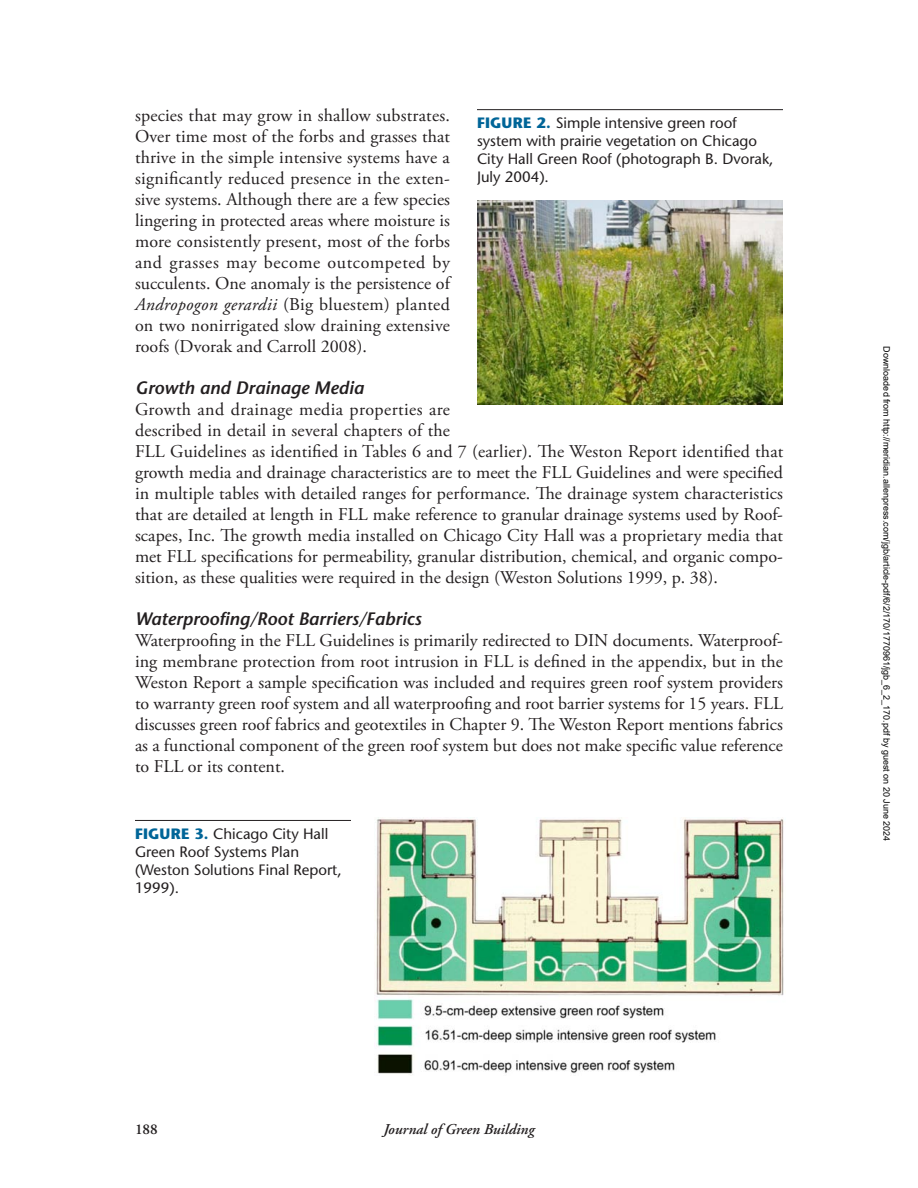
<style>
.page{position:relative;width:918px;height:1188px;background:#fff}
.page>*{position:absolute;margin:0;border:0;box-sizing:border-box;transform-origin:0 0}
.t1{font:18px/21px "Adobe Garamond Pro";color:#231f20;text-align:justify}
.t2{font:italic 600 18px "Stone Sans Std";color:#231f20}
.t3{font:500 15px/18px "Stone Sans Std";color:#231f20}
.t4{font:italic 600 15px "Adobe Garamond Pro";color:#231f20}
.t5{font:600 15px "Adobe Garamond Pro";color:#231f20}
.t6{font:9px "Arial";color:#000}
.s1{font-style:italic}
.s2{font-weight:700;color:#006598}
</style>
<div class="page">
<img style="left:376px;top:818px;width:408px;height:257px">
<hr style="left:477px;top:109px;width:306px;height:1px;background:#231f20">
<img style="left:477px;top:200px;width:306px;height:204px">
<hr style="left:135px;top:820px;width:216px;height:1px;background:#231f20">
<p class="t1" style="left:135px;top:105px;width:317px">species that may grow in shallow substrates.<br>Over time most of the forbs and grasses that thrive in the simple intensive systems have a significantly reduced presence in the exten&shy;sive systems. Although there are a few species lingering in protected areas where moisture is more consistently present, most of the forbs and grasses may become outcompeted by succulents. One anomaly is the persistence of <span class="s1">Andropogon gerardii</span> (Big bluestem) planted on two nonirrigated slow draining extensive roofs (Dvorak and Carroll 2008).</p>
<p class="t2" style="left:135px;top:377px;width:230px">Growth and Drainage Media</p>
<p class="t1" style="left:135px;top:400px;width:650px;text-align:left">Growth and drainage media properties are<br>described in detail in several chapters of the<br>FLL Guidelines as identified in Tables 6 and 7 (earlier). The Weston Report identified that growth media and drainage characteristics are to meet the FLL Guidelines and were specified in multiple tables with detailed ranges for performance. The drainage system characteristics that are detailed at length in FLL make reference to granular drainage systems used by Roof&shy;scapes, Inc. The growth media installed on Chicago City Hall was a proprietary media that met FLL specifications for permeability, granular distribution, chemical, and organic compo&shy;sition, as these qualities were required in the design (Weston Solutions 1999, p. 38).</p>
<p class="t2" style="left:135px;top:608px;width:288px">Waterproofing/Root Barriers/Fabrics</p>
<p class="t1" style="left:135px;top:631px;width:650px">Waterproofing in the FLL Guidelines is primarily redirected to DIN documents. Waterproof&shy;ing membrane protection from root intrusion in FLL is defined in the appendix, but in the Weston Report a sample specification was included and requires green roof system providers to warranty green roof system and all waterproofing and root barrier systems for 15 years. FLL discusses green roof fabrics and geotextiles in Chapter 9. The Weston Report mentions fabrics as a functional component of the green roof system but does not make specific value reference to FLL or its content.</p>
<p class="t3" style="left:477px;top:114px;width:298px"><span class="s2">FIGURE 2.</span> Simple intensive green roof system with prairie vegetation on Chicago City Hall Green Roof (photograph B. Dvorak, July 2004).</p>
<p class="t3" style="left:135px;top:825px;width:208px"><span class="s2">FIGURE 3.</span> Chicago City Hall<br>Green Roof Systems Plan (Weston Solutions Final Report,<br>1999).</p>
<p class="t5" style="left:135px;top:1121px;width:24px">188</p>
<p class="t4" style="left:383px;top:1121px;width:153px">Journal of Green Building</p>
<p class="t6" style="left:890px;top:346px;width:497px;rotate:90deg">Downloaded from http://meridian.allenpress.com/jgb/article-pdf/6/2/170/1770961/jgb_6_2_170.pdf by guest on 20 June 2024</p>
</div>
